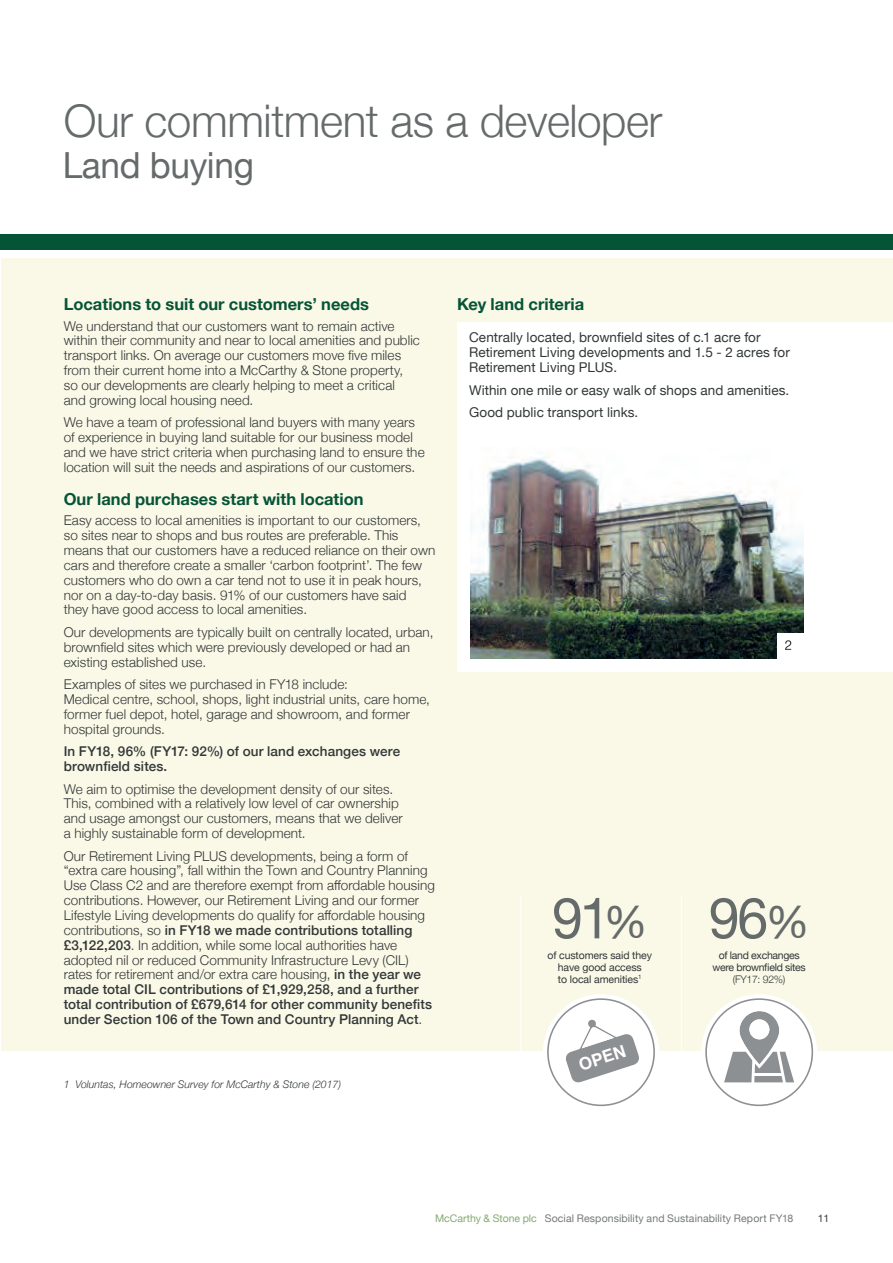
<style>
.page{position:relative;width:893px;height:1263px;background:#fff}
.page>*{position:absolute;margin:0;border:0;box-sizing:border-box;transform-origin:0 0}
.t1{font:57px "Helvetica Neue";color:#656a6a}
.t2{font:300 45px "Helvetica Neue";letter-spacing:-.01em;color:#656a6a}
.t3{font:45px "Helvetica Neue";color:#656a6a}
.t4{font:36px "Helvetica Neue";letter-spacing:-.01em;color:#656a6a}
.t5{font:700 17.1px "Helvetica";color:#fff}
.t6{font:700 16.5px "Helvetica Neue";color:#065438}
.t7{font:300 13.5px/14.9px "Helvetica Neue";letter-spacing:.005em;color:#323738}
.t8{font:13.5px/15px "Helvetica Neue";letter-spacing:.005em;color:#323738}
.t9{font:500 13.5px/14.9px "Helvetica Neue";letter-spacing:.005em;color:#323738}
.t10{font:10.5px "Helvetica Neue";letter-spacing:.01em;color:#75797a}
.t11{font:10.5px/12px "Helvetica Neue";letter-spacing:-.01em;color:#323738}
.t12{font:italic 300 10.5px "Helvetica Neue";color:#323738}
.t13{font:10.5px "Helvetica Neue";letter-spacing:-.03em;color:#323738}
.t14{font:300 10.5px "Helvetica Neue";letter-spacing:-.03em;color:#323738}
.s1{font-weight:500}
.s2{font-size:45px}
.s3{color:#84aa70}
</style>
<div class="page">
<div style="left:0;top:258px;width:893px;height:792px;background:#faf9e7"></div>
<div style="left:457px;top:322px;width:436px;height:349px;background:#fff"></div>
<div style="left:0;top:234px;width:893px;height:16px;background:#065438"></div>
<img style="left:471px;top:458px;width:332px;height:201px">
<div style="left:777px;top:634px;width:34px;height:30px;background:#fff"></div>
<svg style="left:785px;top:640px;width:6px;height:10px"></svg>
<svg style="left:543px;top:994px;width:116px;height:113px"></svg>
<hr style="left:681px;top:896px;width:1px;height:172px;background:#fff">
<hr style="left:520px;top:896px;width:1px;height:172px;background:#fff">
<svg style="left:701px;top:994px;width:116px;height:113px"></svg>
<h2 class="t2" style="left:64px;top:85px;width:600px">Our commitment as a developer</h2>
<h3 class="t4" style="left:63px;top:144px;width:193px">Land buying</h3>
<p class="t6" style="left:64px;top:291px;width:307px">Locations to suit our customers’ needs</p>
<p class="t7" style="left:64px;top:317px;width:358px">We understand that our customers want to remain active within their community and near to local amenities and public transport links. On average our customers move five miles from their current home into a McCarthy &amp; Stone property, so our developments are clearly helping to meet a critical and growing local housing need.</p>
<p class="t7" style="left:64px;top:414px;width:362px">We have a team of professional land buyers with many years of experience in buying land suitable for our business model and we have strict criteria when purchasing land to ensure the location will suit the needs and aspirations of our customers.</p>
<p class="t6" style="left:64px;top:486px;width:301px">Our land purchases start with location</p>
<p class="t7" style="left:64px;top:512px;width:373px">Easy access to local amenities is important to our customers, so sites near to shops and bus routes are preferable. This means that our customers have a reduced reliance on their own cars and therefore create a smaller ‘carbon footprint’. The few customers who do own a car tend not to use it in peak hours, nor on a day-to-day basis. 91% of our customers have said<br>they have good access to local amenities.</p>
<p class="t7" style="left:64px;top:624px;width:371px">Our developments are typically built on centrally located, urban, brownfield sites which were previously developed or had an existing established use.</p>
<p class="t7" style="left:64px;top:676px;width:368px">Examples of sites we purchased in FY18 include:<br>Medical centre, school, shops, light industrial units, care home, former fuel depot, hotel, garage and showroom, and former hospital grounds.</p>
<p class="t9" style="left:64px;top:743px;width:338px">In FY18, 96% (FY17: 92%) of our land exchanges were brownfield sites.</p>
<p class="t7" style="left:64px;top:780px;width:341px">We aim to optimise the development density of our sites.<br>This, combined with a relatively low level of car ownership and usage amongst our customers, means that we deliver a highly sustainable form of development.</p>
<p class="t7" style="left:64px;top:847px;width:373px">Our Retirement Living PLUS developments, being a form of “extra care housing”, fall within the Town and Country Planning Use Class C2 and are therefore exempt from affordable housing contributions. However, our Retirement Living and our former Lifestyle Living developments do qualify for affordable housing contributions, so <span class="s1">in FY18 we made contributions totalling £3,122,203</span>. In addition, while some local authorities have adopted nil or reduced Community Infrastructure Levy (CIL) rates for retirement and/or extra care housing, <span class="s1">in the year we made total CIL contributions of £1,929,258, and a further total contribution of £679,614 for other community benefits under Section 106 of the Town and Country Planning Act</span>.</p>
<p class="t12" style="left:64px;top:1076px;width:279px">1 Voluntas, Homeowner Survey for McCarthy &amp; Stone (2017)</p>
<p class="t6" style="left:457px;top:291px;width:129px">Key land criteria</p>
<p class="t8" style="left:469px;top:329px;width:322px">Centrally located, brownfield sites of c.1 acre for<br>Retirement Living developments and 1.5 - 2 acres for<br>Retirement Living PLUS.</p>
<p class="t8" style="left:469px;top:378px;width:322px;line-height:22.6px">Within one mile or easy walk of shops and amenities.<br>Good public transport links.</p>
<h1 class="t1" style="left:552px;top:884px;width:97px">91<span class="s2">%</span></h1>
<p class="t11" style="left:558px;top:961px;width:85px">have good access to local amenities<sup>1</sup></p>
<p class="t11" style="left:547px;top:949px;width:106px">of customers said they</p>
<p class="t5" style="left:575px;top:1052px;width:50px;rotate:-18deg">OPEN</p>
<h1 class="t1" style="left:709px;top:884px;width:61px">96</h1>
<p class="t13" style="left:719px;top:949px;width:82px">of land exchanges</p>
<h2 class="t3" style="left:766px;top:895px;width:45px">%</h2>
<p class="t13" style="left:713px;top:961px;width:95px">were brownfield sites</p>
<p class="t14" style="left:733px;top:971px;width:54px">(FY17: 92%)</p>
<p class="t10" style="left:435px;top:1212px;width:360px"><span class="s3">McCarthy &amp; Stone plc</span> Social Responsibility and Sustainability Report FY18</p>
<p class="t11" style="left:818px;top:1212px;width:13px">11</p>
</div>
